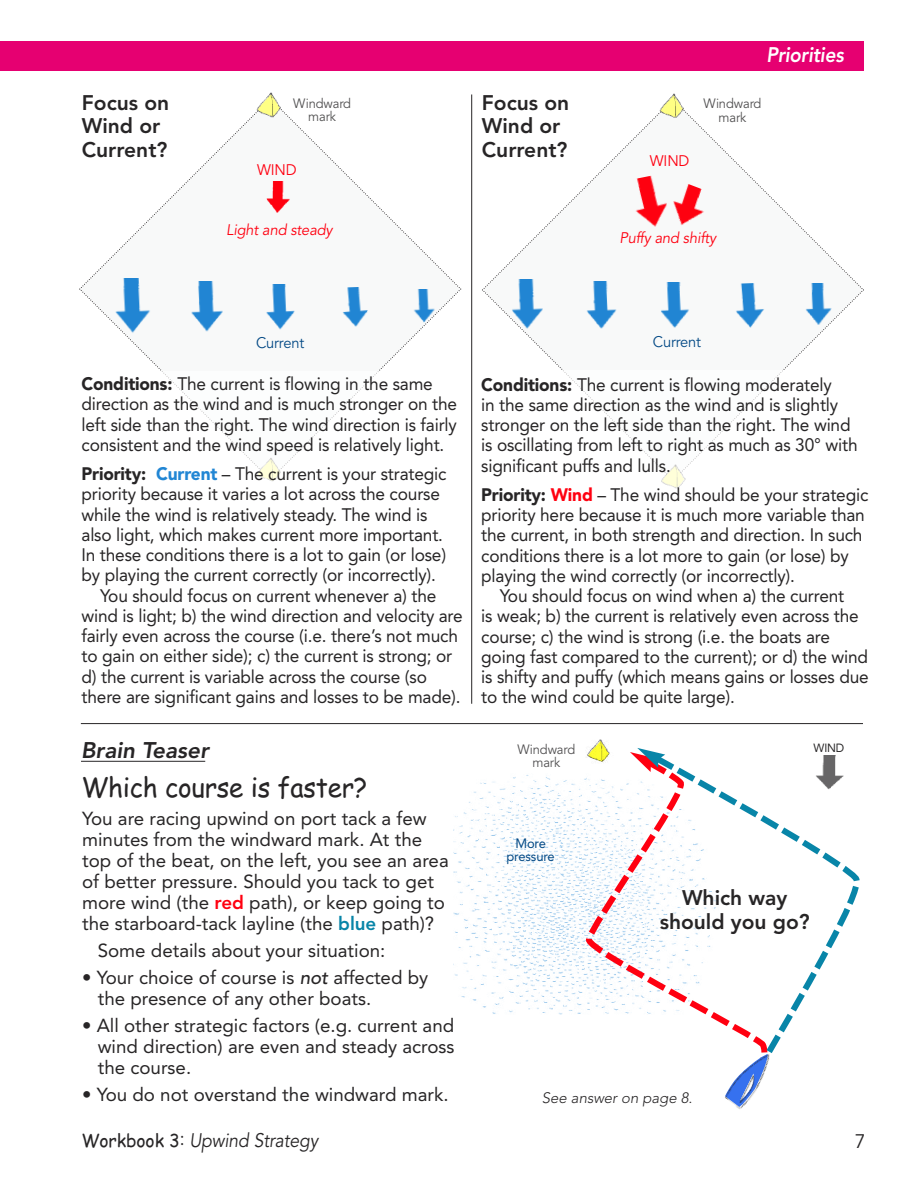
<style>
.page{position:relative;width:918px;height:1188px;background:#fff}
.page>*{position:absolute;margin:0;border:0;box-sizing:border-box;transform-origin:0 0}
.t1{font:27px "Comic Sans MS";letter-spacing:-.01em;color:#272526;scale:.96 1}
.t2{font:italic 800 22.5px "Avenir";color:#272526}
.t3{font:800 21px/23.2px "Avenir";color:#272526}
.t4{font:italic 800 21px "Avenir";letter-spacing:-.01em;color:#fff;scale:.9 1}
.t5{font:italic 19.5px "Avenir";letter-spacing:-.005em;color:#272526;scale:.9 1}
.t6{font:19.5px "Avenir";color:#272526}
.t7{font:18.75px/21px "Avenir";color:#272526}
.t8{font:18px/20.2px "Avenir";letter-spacing:-.01em;color:#272526;scale:.96 1}
.t9{font:italic 15.3px "Avenir";letter-spacing:-.01em;color:#ff0010;scale:.96 1}
.t10{font:15.3px "Avenir";letter-spacing:-.01em;color:#034985;scale:.96 1}
.t11{font:15.3px "Avenir";letter-spacing:-.01em;color:#ff0010;scale:.96 1}
.t12{font:italic 300 15px "Avenir";color:#272526}
.t13{font:13.5px/13.6px "Avenir";letter-spacing:-.01em;color:#525152;text-align:center;scale:.96 1}
.t14{font:13.5px/13.5px "Avenir";letter-spacing:-.01em;color:#034985;text-align:center;scale:.96 1}
.t15{font:11.85px "Avenir";color:#272526;scale:.96 1}
.s1{font-weight:900}
.s2{font-weight:900;color:#2186d4}
.s3{font-weight:800;color:#ff0010}
.s4{font-weight:800;color:#0885a8}
.s5{font-weight:500;font-style:italic}
.s6{font-weight:900;color:#ff0010}
.s7{font-family:"Comic Sans MS";font-style:normal;font-size:18px}
.s8{font-style:normal}
</style>
<div class="page">
<div style="left:0;top:41px;width:864px;height:30px;background:#e60071"></div>
<img style="left:453px;top:775px;width:130px;height:239px">
<img style="left:586px;top:740px;width:24px;height:22px">
<svg style="left:583px;top:778px;width:82px;height:236px"></svg>
<svg style="left:665px;top:768px;width:195px;height:261px"></svg>
<svg style="left:630px;top:748px;width:51px;height:32px"></svg>
<svg style="left:725px;top:1028px;width:61px;height:79px"></svg>
<img style="left:730px;top:1072px;width:35px;height:33px">
<img style="left:812px;top:755px;width:38px;height:41px">
<svg style="left:79px;top:94px;width:383px;height:277px"></svg>
<img style="left:264px;top:182px;width:28px;height:36px">
<img style="left:412px;top:290px;width:25px;height:32px">
<img style="left:340px;top:287px;width:31px;height:40px">
<img style="left:264px;top:284px;width:34px;height:46px">
<img style="left:188px;top:282px;width:38px;height:50px">
<img style="left:112px;top:278px;width:42px;height:55px">
<svg style="left:482px;top:95px;width:382px;height:276px"></svg>
<hr style="left:81px;top:723px;width:782px;height:1px;background:#272526">
<hr style="left:471px;top:95px;width:1px;height:609px;background:#272526">
<hr style="left:81px;top:761px;width:124px;height:1px;background:#272526">
<p class="t3" style="left:82px;top:91px;width:89px">Focus on<br>Wind or<br>Current?</p>
<p class="t13" style="left:293px;top:96px;width:62px">Windward mark</p>
<p class="t11" style="left:257px;top:160px;width:43px">WIND</p>
<p class="t9" style="left:226px;top:220px;width:112px">Light and steady</p>
<p class="t3" style="left:482px;top:91px;width:89px">Focus on<br>Wind or<br>Current?</p>
<p class="t4" style="left:766px;top:42px;width:88px">Priorities</p>
<p class="t11" style="left:650px;top:152px;width:43px">WIND</p>
<p class="t13" style="left:704px;top:97px;width:62px">Windward mark</p>
<p class="t9" style="left:619px;top:228px;width:102px">Puffy and shifty</p>
<p class="t10" style="left:256px;top:334px;width:52px">Current</p>
<p class="t8" style="left:82px;top:373px;width:393px"><span class="s1">Conditions:</span> The current is flowing in the same direction as the wind and is much stronger on the left side than the right. The wind direction is fairly consistent and the wind speed is relatively light.</p>
<p class="t8" style="left:82px;top:463px;width:382px"><span class="s1">Priority:</span> <span class="s2">Current</span> – The current is your strategic</p>
<p class="t8" style="left:82px;top:484px;width:375px">priority because it varies a lot across the course</p>
<p class="t8" style="left:82px;top:504px;width:362px">while the wind is relatively steady. The wind is</p>
<p class="t8" style="left:82px;top:524px;width:378px">also light, which makes current more important.</p>
<p class="t8" style="left:82px;top:544px;width:381px">In these conditions there is a lot to gain (or lose)</p>
<p class="t8" style="left:82px;top:565px;width:371px">by playing the current correctly (or incorrectly).</p>
<p class="t8" style="left:100px;top:585px;width:352px">You should focus on current whenever a) the</p>
<p class="t8" style="left:82px;top:605px;width:399px">wind is light; b) the wind direction and velocity are</p>
<p class="t8" style="left:82px;top:625px;width:394px">fairly even across the course (i.e. there’s not much</p>
<p class="t8" style="left:82px;top:646px;width:388px">to gain on either side); c) the current is strong; or</p>
<p class="t8" style="left:82px;top:666px;width:361px">d) the current is variable across the course (so</p>
<p class="t8" style="left:82px;top:686px;width:396px">there are significant gains and losses to be made).</p>
<p class="t2" style="left:81px;top:737px;width:129px">Brain Teaser</p>
<h1 class="t1" style="left:81px;top:771px;width:300px">Which course is faster?</h1>
<p class="t7" style="left:82px;top:807px;width:368px">You are racing upwind on port tack a few minutes from the windward mark. At the top of the beat, on the left, you see an area of better pressure. Should you tack to get more wind (the <span class="s3">red</span> path), or keep going to the starboard-tack layline (the <span class="s4">blue</span> path)?</p>
<p class="t7" style="left:98px;top:939px;width:289px">Some details about your situation:</p>
<p class="t7" style="left:98px;top:966px;width:332px;text-indent:-16px">• Your choice of course is <span class="s5">not</span> affected by the presence of any other boats.</p>
<p class="t7" style="left:98px;top:1014px;width:358px;text-align:justify;text-indent:-16px">• All other strategic factors (e.g. current and wind direction) are even and steady across the course.</p>
<p class="t7" style="left:82px;top:1083px;width:368px">• You do not overstand the windward mark.</p>
<p class="t10" style="left:653px;top:333px;width:52px">Current</p>
<p class="t8" style="left:481px;top:374px;width:394px"><span class="s1">Conditions:</span> The current is flowing moderately<br>in the same direction as the wind and is slightly stronger on the left side than the right. The wind is oscillating from left to right as much as 30° with significant puffs and lulls.</p>
<p class="t8" style="left:481px;top:484px;width:405px"><span class="s1">Priority:</span> <span class="s6">Wind</span> – The wind should be your strategic priority here because it is much more variable than the current, in both strength and direction. In such conditions there is a lot more to gain (or lose) by playing the wind correctly (or incorrectly).</p>
<p class="t8" style="left:481px;top:585px;width:405px;text-indent:19px">You should focus on wind when a) the current<br>is weak; b) the current is relatively even across the course; c) the wind is strong (i.e. the boats are going fast compared to the current); or d) the wind is shifty and puffy (which means gains or losses due to the wind could be quite large).</p>
<p class="t13" style="left:517px;top:743px;width:62px">Windward mark</p>
<p class="t14" style="left:507px;top:836px;width:52px">More pressure</p>
<p class="t15" style="left:813px;top:738px;width:34px">WIND</p>
<p class="t3" style="left:660px;top:886px;width:152px;line-height:24px;text-align:center">Which way should you go?</p>
<p class="t12" style="left:542px;top:1089px;width:152px">See answer on page 8.</p>
<p class="t5" style="left:81px;top:1129px;width:265px"><span class="s7">Workbook 3</span><span class="s8">:</span> Upwind Strategy</p>
<p class="t6" style="left:855px;top:1129px;width:12px">7</p>
</div>
